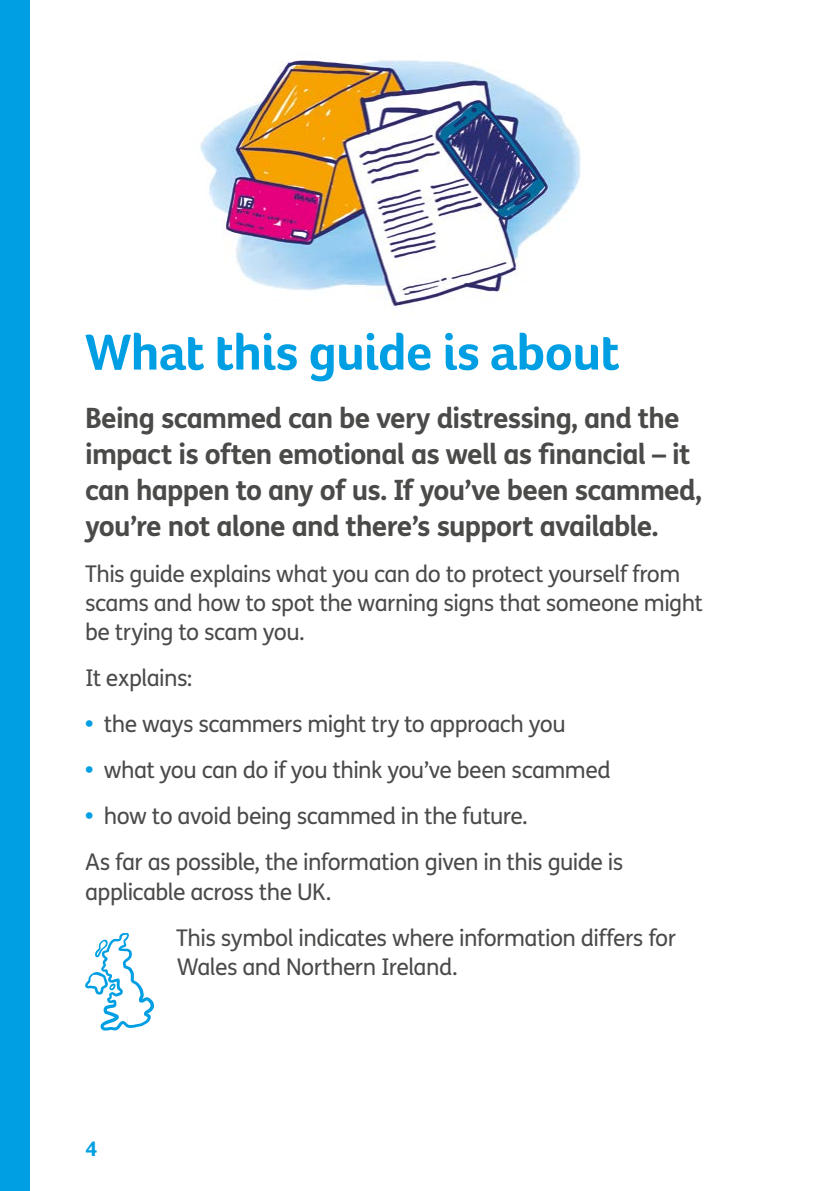
<style>
.page{position:relative;width:840px;height:1191px;background:#fff}
.page>*{position:absolute;margin:0;border:0;box-sizing:border-box;transform-origin:0 0}
.H1_Section_heading{font:700 52px "Foco Age UK";letter-spacing:-.02em;color:#009fe3}
.large_intro_copy_for_page_4{font:700 28px/36px "FS Me";letter-spacing:-.03em;color:#4a4a49}
.Body_copy_11_5_over_14_5pt{font:23px/29px "FS Me";letter-spacing:-.025em;color:#4a4a49}
.t1{font:700 22px "Foco Age UK";color:#009fe3}
.s1{color:#fff}
.s2{font-weight:800;color:#009fe3}
</style>
<div class="page">
<div style="left:0;top:0;width:29px;height:1191px;background:#009fe3"></div>
<img style="left:200px;top:60px;width:381px;height:248px">
<svg style="left:29px;top:909px;width:125px;height:121px"></svg>
<h1 class="H1_Section_heading" style="left:85px;top:321px;width:549px">What this guide is about<span class="s1">.</span></h1>
<h2 class="large_intro_copy_for_page_4" style="left:85px;top:400px;width:618px">Being scammed can be very distressing, and the impact is often emotional as well as financial – it can happen to any of us. If you’ve been scammed, you’re not alone and there’s support available.</h2>
<p class="Body_copy_11_5_over_14_5pt" style="left:85px;top:560px;width:619px">This guide explains what you can do to protect yourself from scams and how to spot the warning signs that someone might be trying to scam you.</p>
<p class="Body_copy_11_5_over_14_5pt" style="left:85px;top:664px;width:109px">It explains:</p>
<p class="Body_copy_11_5_over_14_5pt" style="left:85px;top:710px;width:482px"><span class="s2">•</span> the ways scammers might try to approach you</p>
<p class="Body_copy_11_5_over_14_5pt" style="left:85px;top:756px;width:527px"><span class="s2">•</span> what you can do if you think you’ve been scammed</p>
<p class="Body_copy_11_5_over_14_5pt" style="left:85px;top:802px;width:444px"><span class="s2">•</span> how to avoid being scammed in the future.</p>
<p class="Body_copy_11_5_over_14_5pt" style="left:85px;top:848px;width:539px">As far as possible, the information given in this guide is applicable across the UK.</p>
<p class="Body_copy_11_5_over_14_5pt" style="left:176px;top:923px;width:501px">This symbol indicates where information differs for<br>Wales and Northern Ireland.</p>
<p class="t1" style="left:85px;top:1135px;width:14px">4</p>
</div>
